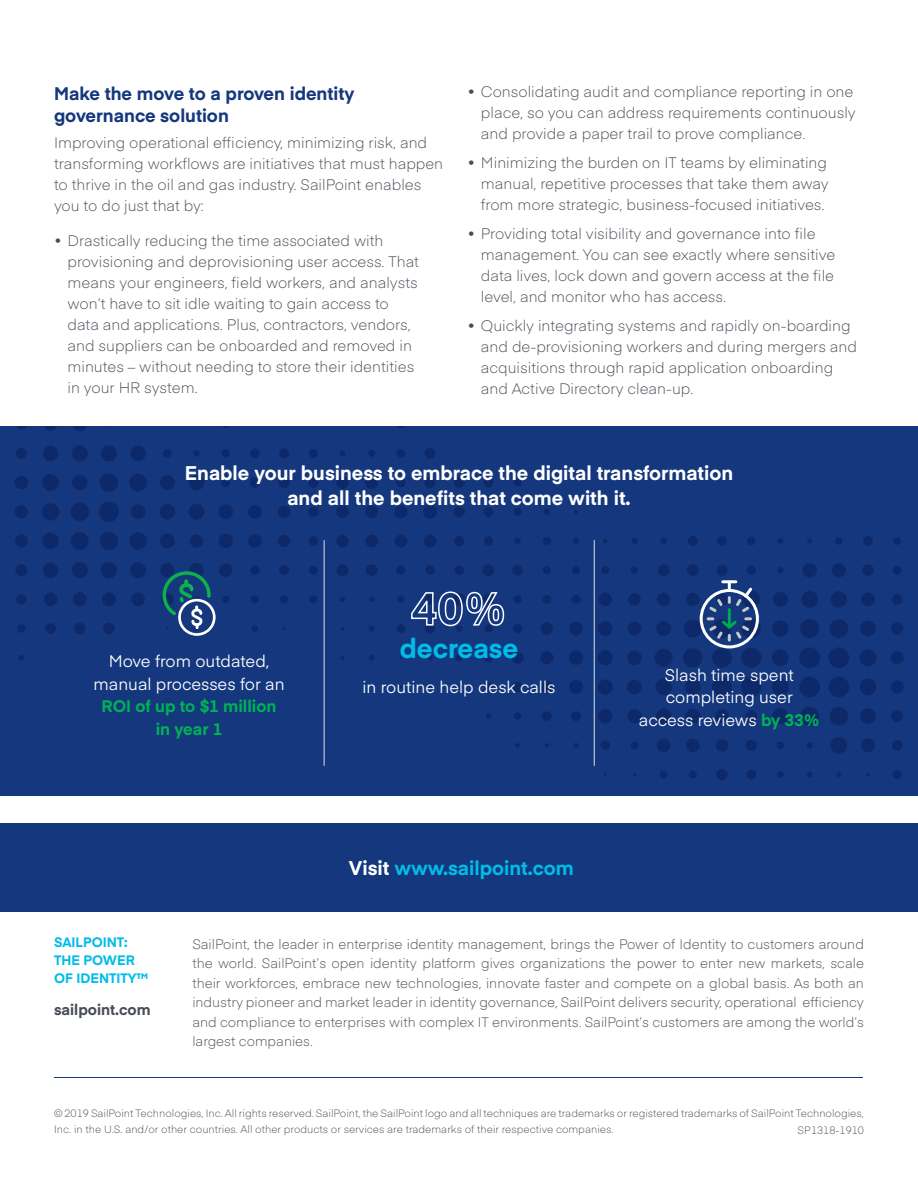
<style>
.page{position:relative;width:918px;height:1188px;background:#fff}
.page>*{position:absolute;margin:0;border:0;box-sizing:border-box;transform-origin:0 0}
.t1{font:700 27px "Eina 01";color:#00bce7}
.t2{font:700 19.5px/25.5px "Eina 01";color:#fff;text-align:center}
.t3{font:700 19.5px "Eina 01";color:#00bce7}
.t4{font:700 18px/22.5px "Eina 01";color:#14377d}
.t5{font:16.5px/22.5px "Eina 01";color:#fff;text-align:center}
.t6{font:700 16.5px/22.5px "Eina 01";color:#00b156;text-align:center}
.t7{font:300 15px/21px "Eina 01";color:#474c55}
.t8{font:700 15px "Eina 01";color:#474c55}
.t9{font:300 13.5px/19.5px "Eina 01";color:#474c55;text-align:justify}
.t10{font:700 13.5px/18px "Eina 01";color:#00bce7}
.t11{font:300 10.5px/16.5px "Eina 01";color:#474c55}
.s1{color:#fff}
.s2{font-weight:700;color:#00b156}
</style>
<div class="page">
<svg style="left:0;top:426px;width:918px;height:369px;fill:#14377d"></svg>
<hr style="left:54px;top:1077px;width:809px;height:1px;background:#14377d">
<div style="left:0;top:824px;width:918px;height:88px;background:#14377d"></div>
<hr style="left:324px;top:540px;width:1px;height:226px;background:#dfe1df">
<hr style="left:594px;top:540px;width:1px;height:226px;background:#dfe1df">
<svg style="left:698px;top:579px;width:62px;height:71px"></svg>
<svg style="left:162px;top:571px;width:54px;height:65px"></svg>
<svg style="left:410px;top:591px;width:95px;height:36px"></svg>
<p class="t4" style="left:54px;top:81px;width:302px">Make the move to a proven identity governance solution</p>
<p class="t7" style="left:54px;top:131px;width:391px">Improving operational efficiency, minimizing risk, and transforming workflows are initiatives that must happen to thrive in the oil and gas industry. SailPoint enables you to do just that by:</p>
<p class="t7" style="left:68px;top:229px;width:353px;text-indent:-14px">• Drastically reducing the time associated with provisioning and deprovisioning user access. That means your engineers, field workers, and analysts won’t have to sit idle waiting to gain access to data and applications. Plus, contractors, vendors, and suppliers can be onboarded and removed in minutes – without needing to store their identities in your HR system.</p>
<p class="t7" style="left:481px;top:80px;width:376px;text-indent:-14px">• Consolidating audit and compliance reporting in one place, so you can address requirements continuously and provide a paper trail to prove compliance.</p>
<p class="t7" style="left:481px;top:151px;width:349px;text-align:justify;text-indent:-14px">• Minimizing the burden on IT teams by eliminating manual, repetitive processes that take them away from more strategic, business-focused initiatives.</p>
<p class="t7" style="left:481px;top:222px;width:356px;text-indent:-14px">• Providing total visibility and governance into file management. You can see exactly where sensitive data lives, lock down and govern access at the file level, and monitor who has access.</p>
<p class="t7" style="left:481px;top:315px;width:378px;text-indent:-14px">• Quickly integrating systems and rapidly on-boarding and de-provisioning workers and during mergers and acquisitions through rapid application onboarding and Active Directory clean-up.</p>
<h2 class="t2" style="left:185px;top:459px;width:550px">Enable your business to embrace the digital transformation and all the benefits that come with it.</h2>
<p class="t5" style="left:94px;top:649px;width:193px">Move from outdated, manual processes for an</p>
<p class="t6" style="left:102px;top:694px;width:176px">ROI of up to $1 million in year 1</p>
<h1 class="t1" style="left:400px;top:629px;width:120px">decrease</h1>
<p class="t5" style="left:363px;top:675px;width:194px">in routine help desk calls</p>
<h2 class="t3" style="left:349px;top:854px;width:226px"><span class="s1">Visit</span> www.sailpoint.com</h2>
<p class="t5" style="left:639px;top:663px;width:182px">Slash time spent completing user access reviews <span class="s2">by 33%</span></p>
<p class="t10" style="left:54px;top:933px;width:95px">SAILPOINT:<br>THE POWER<br>OF IDENTITY™</p>
<p class="t8" style="left:54px;top:998px;width:98px">sailpoint.com</p>
<p class="t9" style="left:192px;top:933px;width:673px">SailPoint, the leader in enterprise identity management, brings the Power of Identity to customers around the world. SailPoint’s open identity platform gives organizations the power to enter new markets, scale their workforces, embrace new technologies, innovate faster and compete on a global basis. As both an industry pioneer and market leader in identity governance, SailPoint delivers security, operational efficiency and compliance to enterprises with complex IT environments. SailPoint’s customers are among the world’s largest companies.</p>
<p class="t11" style="left:54px;top:1104px;width:811px">© 2019 SailPoint Technologies, Inc. All rights reserved. SailPoint, the SailPoint logo and all techniques are trademarks or registered trademarks of SailPoint Technologies,<br>Inc. in the U.S. and/or other countries. All other products or services are trademarks of their respective companies.</p>
<p class="t11" style="left:798px;top:1121px;width:68px">SP1318-1910</p>
</div>
